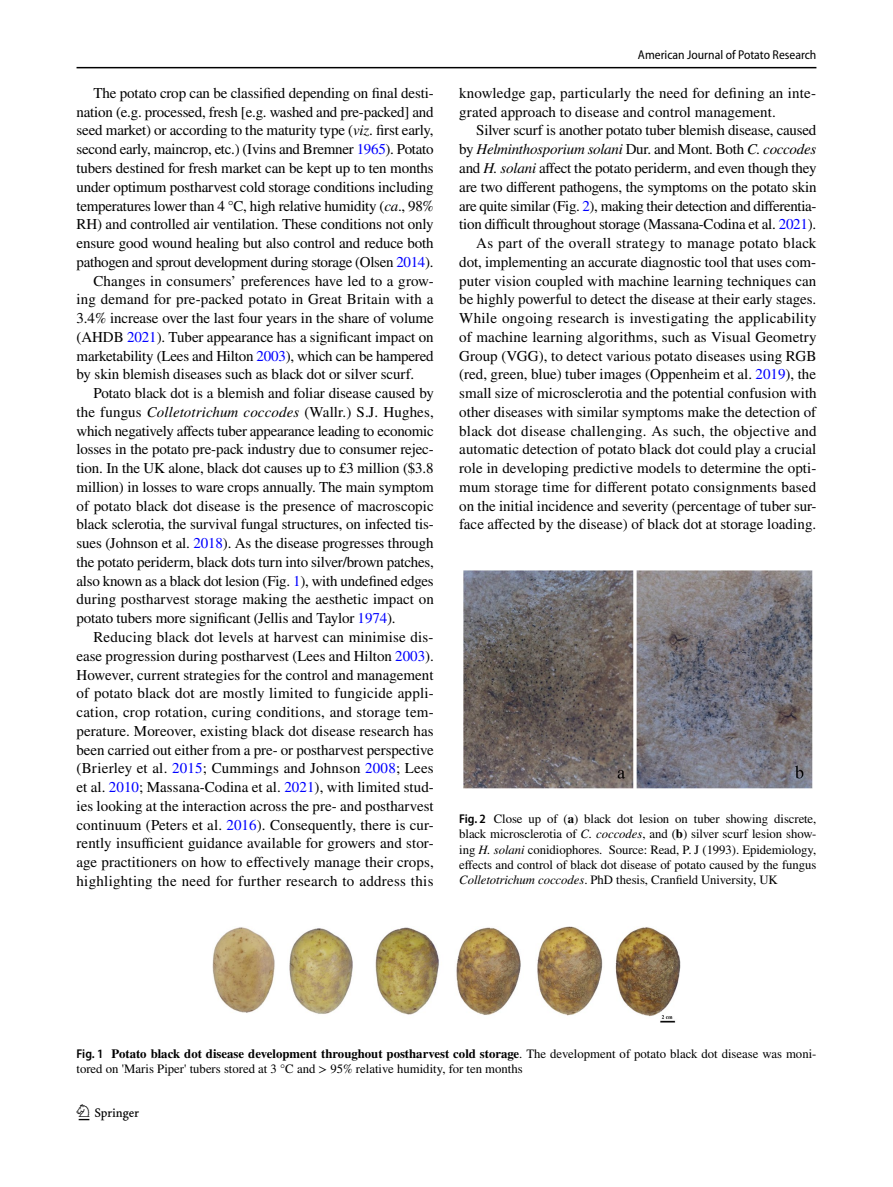
<style>
.page{position:relative;width:893px;height:1187px;background:#fff}
.page>*{position:absolute;margin:0;border:0;box-sizing:border-box;transform-origin:0 0}
.t1{font:22.5px "Springnew Regular 2";color:#000}
.t2{font:15px/18.8px "STIX";letter-spacing:-.005em;color:#000}
.t3{font:15px "STIX";letter-spacing:.015em;color:#000}
.t4{font:12.75px/15px "STIX";color:#000}
.t5{font:semi-condensed 12.75px "Myriad Pro";color:#000}
.s1{font-style:italic}
.s2{color:#00f}
.s3{font-family:"Myriad Pro";font-weight:600;font-stretch:semi-condensed}
.s4{font-weight:700}
</style>
<div class="page">
<hr style="left:77px;top:67px;width:739px;height:1px;background:#000">
<img style="left:213px;top:926px;width:467px;height:96px">
<div style="left:459px;top:570px;width:357px;height:218px;background:linear-gradient(to bottom,#fff,#fff)"></div>
<img style="left:463px;top:570px;width:349px;height:218px">
<p class="t2" style="left:94px;top:84px;width:342px">The potato crop can be classified depending on final desti-</p>
<p class="t2" style="left:77px;top:103px;width:359px">nation (e.g. processed, fresh [e.g. washed and pre-packed] and</p>
<p class="t2" style="left:77px;top:122px;width:359px">seed market) or according to the maturity type (<span class="s1">viz</span>. first early,</p>
<p class="t2" style="left:77px;top:141px;width:359px">second early, maincrop, etc.) (Ivins and Bremner <span class="s2">1965</span>). Potato</p>
<p class="t2" style="left:77px;top:159px;width:359px">tubers destined for fresh market can be kept up to ten months</p>
<p class="t2" style="left:77px;top:178px;width:359px">under optimum postharvest cold storage conditions including</p>
<p class="t2" style="left:77px;top:197px;width:359px">temperatures lower than 4 °C, high relative humidity (<span class="s1">ca</span>., 98%</p>
<p class="t2" style="left:77px;top:216px;width:359px">RH) and controlled air ventilation. These conditions not only</p>
<p class="t2" style="left:77px;top:234px;width:359px">ensure good wound healing but also control and reduce both</p>
<p class="t2" style="left:77px;top:253px;width:358px">pathogen and sprout development during storage (Olsen <span class="s2">2014</span>).</p>
<p class="t2" style="left:94px;top:272px;width:342px">Changes in consumers’ preferences have led to a grow-</p>
<p class="t2" style="left:77px;top:291px;width:358px">ing demand for pre-packed potato in Great Britain with a</p>
<p class="t2" style="left:77px;top:309px;width:359px">3.4% increase over the last four years in the share of volume</p>
<p class="t2" style="left:77px;top:328px;width:359px">(AHDB <span class="s2">2021</span>). Tuber appearance has a significant impact on</p>
<p class="t2" style="left:77px;top:347px;width:359px">marketability (Lees and Hilton <span class="s2">2003</span>), which can be hampered</p>
<p class="t2" style="left:77px;top:366px;width:339px">by skin blemish diseases such as black dot or silver scurf.</p>
<p class="t2" style="left:94px;top:384px;width:342px">Potato black dot is a blemish and foliar disease caused by</p>
<p class="t2" style="left:77px;top:403px;width:359px">the fungus <span class="s1">Colletotrichum coccodes</span> (Wallr.) S.J. Hughes,</p>
<p class="t2" style="left:77px;top:422px;width:359px">which negatively affects tuber appearance leading to economic</p>
<p class="t2" style="left:77px;top:441px;width:359px">losses in the potato pre-pack industry due to consumer rejec-</p>
<p class="t2" style="left:77px;top:459px;width:359px">tion. In the UK alone, black dot causes up to £3 million ($3.8</p>
<p class="t2" style="left:77px;top:478px;width:359px">million) in losses to ware crops annually. The main symptom</p>
<p class="t2" style="left:77px;top:497px;width:359px">of potato black dot disease is the presence of macroscopic</p>
<p class="t2" style="left:77px;top:516px;width:359px">black sclerotia, the survival fungal structures, on infected tis-</p>
<p class="t2" style="left:77px;top:534px;width:359px">sues (Johnson et al. <span class="s2">2018</span>). As the disease progresses through</p>
<p class="t2" style="left:77px;top:553px;width:359px">the potato periderm, black dots turn into silver/brown patches,</p>
<p class="t2" style="left:77px;top:572px;width:359px">also known as a black dot lesion (Fig. <span class="s2">1</span>), with undefined edges</p>
<p class="t2" style="left:77px;top:591px;width:359px">during postharvest storage making the aesthetic impact on</p>
<p class="t2" style="left:77px;top:609px;width:321px">potato tubers more significant (Jellis and Taylor <span class="s2">1974</span>).</p>
<p class="t3" style="left:94px;top:626px;width:341px">Reducing black dot levels at harvest can minimise dis-</p>
<p class="t2" style="left:77px;top:647px;width:359px">ease progression during postharvest (Lees and Hilton <span class="s2">2003</span>).</p>
<p class="t2" style="left:77px;top:666px;width:358px">However, current strategies for the control and management</p>
<p class="t3" style="left:77px;top:683px;width:359px">of potato black dot are mostly limited to fungicide appli-</p>
<p class="t3" style="left:77px;top:701px;width:359px">cation, crop rotation, curing conditions, and storage tem-</p>
<p class="t2" style="left:77px;top:722px;width:359px">perature. Moreover, existing black dot disease research has</p>
<p class="t2" style="left:77px;top:741px;width:359px">been carried out either from a pre- or postharvest perspective</p>
<p class="t3" style="left:77px;top:758px;width:359px">(Brierley et al. <span class="s2">2015</span>; Cummings and Johnson <span class="s2">2008</span>; Lees</p>
<p class="t2" style="left:77px;top:778px;width:359px">et al. <span class="s2">2010</span>; Massana-Codina et al. <span class="s2">2021</span>), with limited stud-</p>
<p class="t2" style="left:77px;top:797px;width:359px">ies looking at the interaction across the pre- and postharvest</p>
<p class="t2" style="left:77px;top:816px;width:359px">continuum (Peters et al. <span class="s2">2016</span>). Consequently, there is cur-</p>
<p class="t2" style="left:77px;top:834px;width:359px">rently insufficient guidance available for growers and stor-</p>
<p class="t2" style="left:77px;top:853px;width:359px">age practitioners on how to effectively manage their crops,</p>
<p class="t3" style="left:77px;top:870px;width:358px">highlighting the need for further research to address this</p>
<p class="t5" style="left:638px;top:48px;width:180px">American Journal of Potato Research</p>
<p class="t2" style="left:459px;top:84px;width:358px">knowledge gap, particularly the need for defining an inte&shy;grated approach to disease and control management.</p>
<p class="t2" style="left:459px;top:122px;width:359px;text-align:right">Silver scurf is another potato tuber blemish disease, caused by <span class="s1">Helminthosporium solani</span> Dur. and Mont. Both <span class="s1">C. coccodes </span>and <span class="s1">H. solani</span> affect the potato periderm, and even though they are two different pathogens, the symptoms on the potato skin are quite similar (Fig. <span class="s2">2</span>), making their detection and differentia&shy;tion difficult throughout storage (Massana-Codina et al. <span class="s2">2021</span>).<br>As part of the overall strategy to manage potato black dot, implementing an accurate diagnostic tool that uses com&shy;puter vision coupled with machine learning techniques can be highly powerful to detect the disease at their early stages.<br>While ongoing research is investigating the applicability of machine learning algorithms, such as Visual Geometry Group (VGG), to detect various potato diseases using RGB (red, green, blue) tuber images (Oppenheim et al. <span class="s2">2019</span>), the small size of microsclerotia and the potential confusion with other diseases with similar symptoms make the detection of black dot disease challenging. As such, the objective and automatic detection of potato black dot could play a crucial role in developing predictive models to determine the opti&shy;mum storage time for different potato consignments based on the initial incidence and severity (percentage of tuber sur&shy;face affected by the disease) of black dot at storage loading.</p>
<p class="t4" style="left:459px;top:812px;width:359px;text-align:justify"><span class="s3">Fig. 2</span> Close up of (<span class="s4">a</span>) black dot lesion on tuber showing discrete, black microsclerotia of <span class="s1">C. coccodes</span>, and (<span class="s4">b</span>) silver scurf lesion show&shy;ing <span class="s1">H. solani</span> conidiophores. Source: Read, P. J (1993). Epidemiology, effects and control of black dot disease of potato caused by the fungus <span class="s1">Colletotrichum coccodes</span>. PhD thesis, Cranfield University, UK</p>
<p class="t4" style="left:77px;top:1046px;width:741px"><span class="s3">Fig. 1</span> <span class="s4">Potato black dot disease development throughout postharvest cold storage</span>. The development of potato black dot disease was moni&shy;tored on 'Maris Piper' tubers stored at 3 °C and &gt; 95% relative humidity, for ten months</p>
<h1 class="t1" style="left:79px;top:1104px;width:62px">1 3</h1>
</div>
